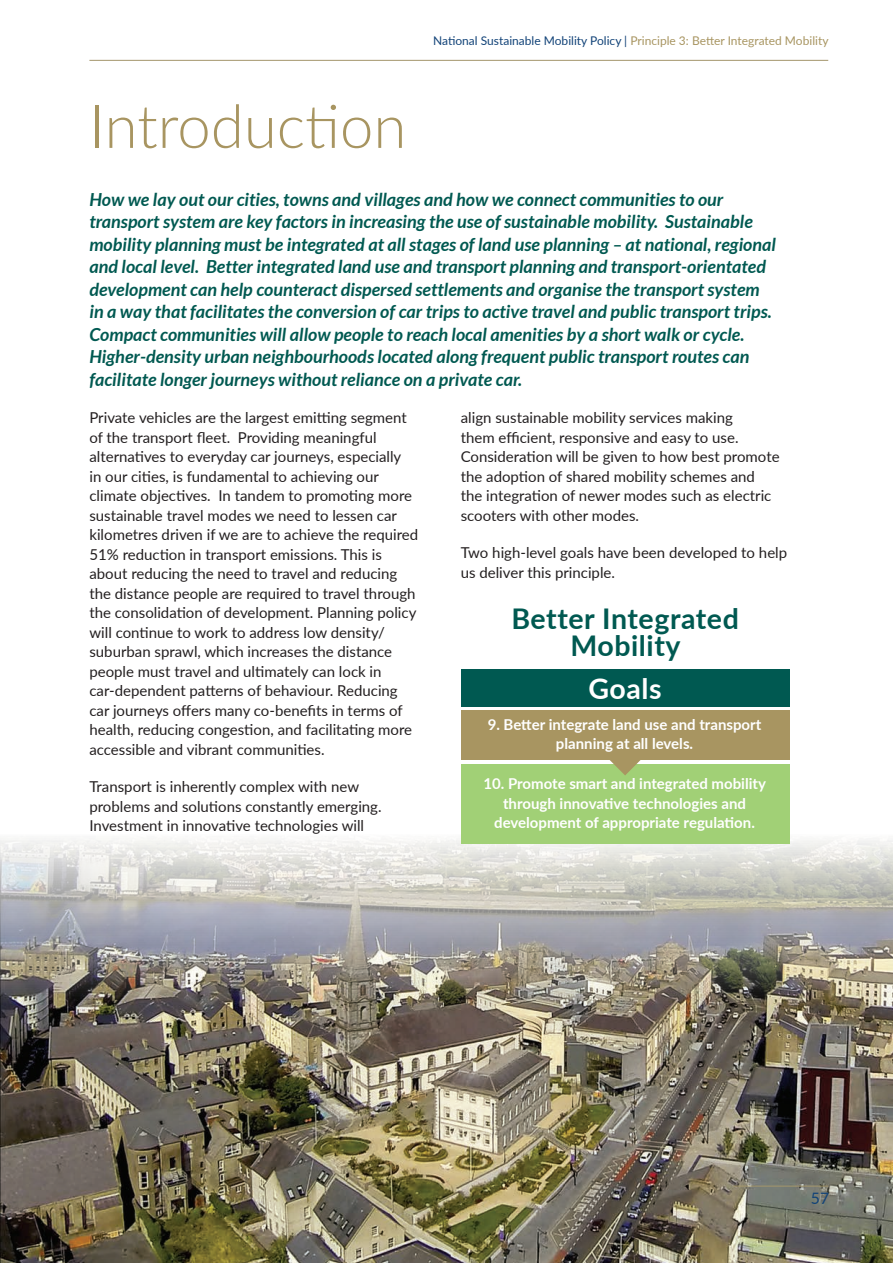
<style>
.page{position:relative;width:893px;height:1263px;background:#fff}
.page>*{position:absolute;margin:0;border:0;box-sizing:border-box;transform-origin:0 0}
.t1{font:300 60px "Lato";color:#a89561}
.t2{font:700 28.5px/27px "Lato";letter-spacing:.02em;color:#005951;text-align:center}
.t3{font:700 28.5px "Lato";letter-spacing:.02em;color:#fff}
.t4{font:italic 700 18px/22.5px "Lato";color:#005951}
.t5{font:15.75px "Lato";color:#124378}
.t6{font:15px/19.5px "Lato";color:#231f20}
.t7{font:700 15px/19.5px "Lato";color:#fff;text-align:center}
.t8{font:12px "Lato";color:#a89561}
.s1{color:#124378}
</style>
<div class="page">
<img style="left:0;top:834px;width:893px;height:429px">
<hr style="left:89px;top:60px;width:739px;height:1px;background:#a4966b">
<hr style="left:733px;top:1186px;width:95px;height:1px;background:#a4966b">
<div style="left:461px;top:669px;width:328px;height:37px;background:#005951"></div>
<div style="left:461px;top:711px;width:328px;height:49px;background:#a89561"></div>
<div style="left:461px;top:764px;width:328px;height:79px;background:#a1d076"></div>
<svg style="left:610px;top:760px;width:31px;height:15px"></svg>
<h1 class="t1" style="left:89px;top:85px;width:318px">Introduction</h1>
<p class="t8" style="left:433px;top:32px;width:397px"><span class="s1">National Sustainable Mobility Policy |</span> Principle 3: Better Integrated Mobility</p>
<p class="t4" style="left:89px;top:188px;width:688px">How we lay out our cities, towns and villages and how we connect communities to our transport system are key factors in increasing the use of sustainable mobility. Sustainable mobility planning must be integrated at all stages of land use planning – at national, regional and local level. Better integrated land use and transport planning and transport-orientated development can help counteract dispersed settlements and organise the transport system in a way that facilitates the conversion of car trips to active travel and public transport trips.<br>Compact communities will allow people to reach local amenities by a short walk or cycle.<br>Higher-density urban neighbourhoods located along frequent public transport routes can facilitate longer journeys without reliance on a private car.</p>
<p class="t6" style="left:89px;top:407px;width:330px">Private vehicles are the largest emitting segment of the transport fleet. Providing meaningful alternatives to everyday car journeys, especially<br>in our cities, is fundamental to achieving our climate objectives. In tandem to promoting more sustainable travel modes we need to lessen car kilometres driven if we are to achieve the required 51% reduction in transport emissions. This is about reducing the need to travel and reducing the distance people are required to travel through the consolidation of development. Planning policy will continue to work to address low density/ suburban sprawl, which increases the distance people must travel and ultimately can lock in car-dependent patterns of behaviour. Reducing car journeys offers many co-benefits in terms of health, reducing congestion, and facilitating more accessible and vibrant communities.</p>
<p class="t6" style="left:89px;top:776px;width:294px">Transport is inherently complex with new problems and solutions constantly emerging.<br>Investment in innovative technologies will</p>
<p class="t6" style="left:461px;top:407px;width:320px">align sustainable mobility services making<br>them efficient, responsive and easy to use.<br>Consideration will be given to how best promote the adoption of shared mobility schemes and the integration of newer modes such as electric scooters with other modes.</p>
<p class="t6" style="left:461px;top:542px;width:328px">Two high-level goals have been developed to help us deliver this principle.</p>
<h2 class="t2" style="left:511px;top:604px;width:229px">Better Integrated<br>Mobility</h2>
<h2 class="t3" style="left:588px;top:668px;width:75px">Goals</h2>
<p class="t7" style="left:488px;top:714px;width:275px">9. Better integrate land use and transport planning at all levels.</p>
<p class="t7" style="left:483px;top:773px;width:284px">10. Promote smart and integrated mobility through innovative technologies and development of appropriate regulation.</p>
<p class="t5" style="left:811px;top:1187px;width:20px">57</p>
</div>
